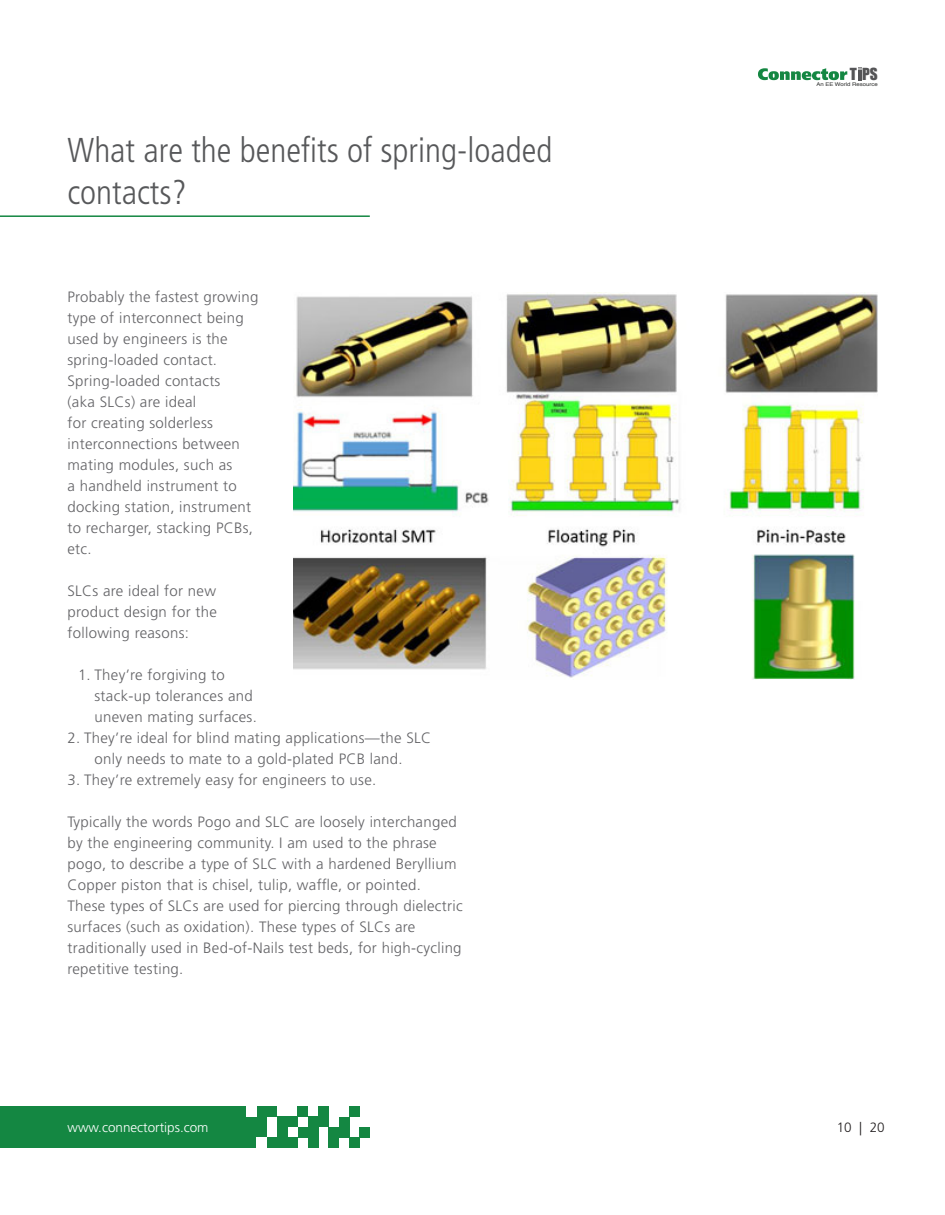
<style>
.page{position:relative;width:945px;height:1215px;background:#fff}
.page>*{position:absolute;margin:0;border:0;box-sizing:border-box;transform-origin:0 0}
.t1{font:300 condensed 34.5px/41.4px "Frutiger LT Std";color:#57585a}
.t2{font:15.3px "Impact";color:#545456}
.t3{font:300 15px/21px "Frutiger LT Std";letter-spacing:.02em;color:#636366}
.t4{font:300 13.5px "Frutiger LT Std";color:#fff}
.t5{font:300 13.5px "Frutiger LT Std";color:#231f20}
.t6{font:5.1px "Helvetica";color:#292a29;scale:1.17 1}
</style>
<div class="page">
<div style="left:0;top:1106px;width:267px;height:42px;background:#148742"></div>
<div style="left:257px;top:1106px;width:20px;height:11px;background:#148742"></div>
<div style="left:246px;top:1103px;width:11px;height:14px;background:#fff"></div>
<div style="left:298px;top:1106px;width:10px;height:11px;background:#148742"></div>
<div style="left:349px;top:1106px;width:11px;height:11px;background:#148742"></div>
<div style="left:318px;top:1106px;width:11px;height:21px;background:#148742"></div>
<div style="left:277px;top:1117px;width:21px;height:10px;background:#148742"></div>
<div style="left:308px;top:1117px;width:21px;height:10px;background:#148742"></div>
<div style="left:339px;top:1117px;width:10px;height:20px;background:#148742"></div>
<div style="left:277px;top:1127px;width:10px;height:10px;background:#148742"></div>
<div style="left:298px;top:1127px;width:20px;height:10px;background:#148742"></div>
<div style="left:360px;top:1127px;width:10px;height:10px;background:#148742"></div>
<div style="left:267px;top:1137px;width:31px;height:11px;background:#148742"></div>
<div style="left:257px;top:1137px;width:10px;height:15px;background:#fff"></div>
<div style="left:308px;top:1137px;width:10px;height:11px;background:#148742"></div>
<div style="left:329px;top:1137px;width:10px;height:11px;background:#148742"></div>
<div style="left:329px;top:1127px;width:20px;height:10px;background:#148742"></div>
<div style="left:349px;top:1137px;width:11px;height:11px;background:#148742"></div>
<svg style="left:758px;top:68px;width:89px;height:12px"></svg>
<svg style="left:858px;top:68px;width:3px;height:12px"></svg>
<hr style="left:0;top:215px;width:370px;height:2px;background:#148742">
<img style="left:293px;top:292px;width:585px;height:387px">
<h1 class="t1" style="left:68px;top:130px;width:486px">What are the benefits of spring-loaded contacts?</h1>
<p class="t3" style="left:68px;top:287px;width:192px">Probably the fastest growing type of interconnect being used by engineers is the spring-loaded contact.<br>Spring-loaded contacts<br>(aka SLCs) are ideal<br>for creating solderless interconnections between mating modules, such as<br>a handheld instrument to docking station, instrument to recharger, stacking PCBs, etc.</p>
<p class="t3" style="left:68px;top:581px;width:151px;text-align:justify">SLCs are ideal for new product design for the following reasons:</p>
<p class="t3" style="left:94px;top:665px;width:164px;text-indent:-16px">1. They’re forgiving to stack-up tolerances and uneven mating surfaces.</p>
<p class="t3" style="left:68px;top:728px;width:365px;text-align:center">2. They’re ideal for blind mating applications—the SLC only needs to mate to a gold-plated PCB land.</p>
<p class="t3" style="left:68px;top:770px;width:310px">3. They’re extremely easy for engineers to use.</p>
<p class="t3" style="left:68px;top:812px;width:397px">Typically the words Pogo and SLC are loosely interchanged by the engineering community. I am used to the phrase pogo, to describe a type of SLC with a hardened Beryllium Copper piston that is chisel, tulip, waffle, or pointed.<br>These types of SLCs are used for piercing through dielectric surfaces (such as oxidation). These types of SLCs are traditionally used in Bed-of-Nails test beds, for high-cycling repetitive testing.</p>
<p class="t2" style="left:850px;top:62px;width:30px">T PS</p>
<p class="t6" style="left:816px;top:81px;width:54px">An EE World Resource</p>
<p class="t4" style="left:68px;top:1120px;width:143px">www.connectortips.com</p>
<p class="t5" style="left:837px;top:1120px;width:50px">10 | 20</p>
</div>
